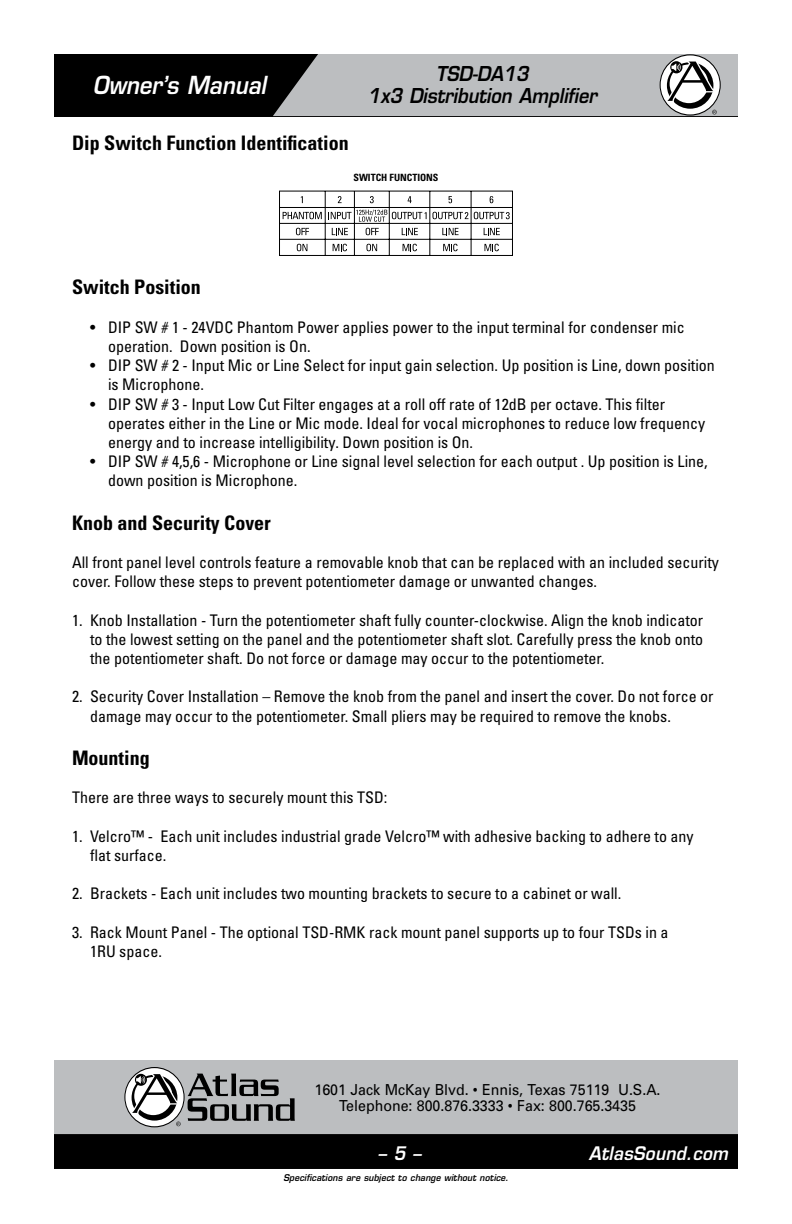
<style>
.page{position:relative;width:792px;height:1224px;background:#fff}
.page>*{position:absolute;margin:0;border:0;box-sizing:border-box;transform-origin:0 0}
.t1{font:italic 600 24.2px "Eurostile LT Std";color:#fff;scale:.9 1}
.t2{font:700 condensed 20px "Univers";color:#000}
.t3{font:italic 600 20px/22px "Eurostile LT Std";color:#000;text-align:center;scale:.9 1}
.t4{font:italic 600 18.2px "Eurostile LT Std";letter-spacing:.015em;color:#fff;scale:.94 1}
.t5{font:condensed 16px/19.2px "Univers";color:#000}
.t6{font:15.2px/16.6px "Univers";color:#000;text-align:center;scale:.94 1}
.t7{font:700 condensed 10px "Univers";color:#000}
.t8{font:italic 600 9px "Eurostile LT Std";letter-spacing:.015em;color:#000;scale:.94 1}
</style>
<div class="page">
<div style="left:54px;top:54px;width:684px;height:62px;background:#000"></div>
<svg style="left:273px;top:54px;width:465px;height:62px;background:#b0b2b4"></svg>
<div style="left:54px;top:1060px;width:684px;height:109px;background:#bcbec0"></div>
<div style="left:54px;top:1134px;width:684px;height:35px;background:#000"></div>
<svg style="left:188px;top:1074px;width:107px;height:47px"></svg>
<svg style="left:124px;top:1067px;width:61px;height:60px"></svg>
<svg style="left:125px;top:1068px;width:59px;height:58px"></svg>
<svg style="left:131px;top:1073px;width:50px;height:53px;background:#a4a4a4"></svg>
<svg style="left:279px;top:190px;width:234px;height:66px"></svg>
<h1 class="t1" style="left:93px;top:70px;width:194px">Owner’s Manual</h1>
<p class="t3" style="left:368px;top:63px;width:256px">TSD-DA13<br>1x3 Distribution Amplifier</p>
<p class="t2" style="left:72px;top:131px;width:278px">Dip Switch Function Identification</p>
<p class="t7" style="left:353px;top:171px;width:87px">SWITCH FUNCTIONS</p>
<p class="t2" style="left:72px;top:275px;width:130px">Switch Position</p>
<p class="t5" style="left:108px;top:317px;width:578px;text-indent:-18px">• DIP SW # 1 - 24VDC Phantom Power applies power to the input terminal for condenser mic operation. Down position is On.</p>
<p class="t5" style="left:108px;top:356px;width:608px;text-indent:-18px">• DIP SW # 2 - Input Mic or Line Select for input gain selection. Up position is Line, down position is Microphone.</p>
<p class="t5" style="left:108px;top:394px;width:599px;text-indent:-18px">• DIP SW # 3 - Input Low Cut Filter engages at a roll off rate of 12dB per octave. This filter operates either in the Line or Mic mode. Ideal for vocal microphones to reduce low frequency energy and to increase intelligibility. Down position is On.</p>
<p class="t5" style="left:108px;top:452px;width:601px;text-indent:-18px">• DIP SW # 4,5,6 - Microphone or Line signal level selection for each output . Up position is Line, down position is Microphone.</p>
<p class="t2" style="left:72px;top:510px;width:200px">Knob and Security Cover</p>
<p class="t5" style="left:72px;top:552px;width:648px">All front panel level controls feature a removable knob that can be replaced with an included security cover. Follow these steps to prevent potentiometer damage or unwanted changes.</p>
<p class="t5" style="left:90px;top:610px;width:615px;text-align:justify;text-indent:-18px">1. Knob Installation - Turn the potentiometer shaft fully counter-clockwise. Align the knob indicator to the lowest setting on the panel and the potentiometer shaft slot. Carefully press the knob onto the potentiometer shaft. Do not force or damage may occur to the potentiometer.</p>
<p class="t5" style="left:90px;top:687px;width:625px;text-indent:-18px">2. Security Cover Installation – Remove the knob from the panel and insert the cover. Do not force or damage may occur to the potentiometer. Small pliers may be required to remove the knobs.</p>
<p class="t2" style="left:72px;top:746px;width:79px">Mounting</p>
<p class="t5" style="left:72px;top:788px;width:317px">There are three ways to securely mount this TSD:</p>
<p class="t5" style="left:90px;top:826px;width:605px;text-indent:-18px">1. Velcro™ - Each unit includes industrial grade Velcro™ with adhesive backing to adhere to any flat surface.</p>
<p class="t5" style="left:72px;top:884px;width:551px">2. Brackets - Each unit includes two mounting brackets to secure to a cabinet or wall.</p>
<p class="t5" style="left:90px;top:922px;width:580px;text-indent:-18px">3. Rack Mount Panel - The optional TSD-RMK rack mount panel supports up to four TSDs in a<br>1RU space.</p>
<p class="t6" style="left:314px;top:1081px;width:370px">1601 Jack McKay Blvd. • Ennis, Texas 75119 U.S.A.<br>Telephone: 800.876.3333 • Fax: 800.765.3435</p>
<p class="t4" style="left:378px;top:1142px;width:47px">– 5 –</p>
<p class="t8" style="left:283px;top:1172px;width:241px">Specifications are subject to change without notice.</p>
<p class="t4" style="left:589px;top:1142px;width:150px">AtlasSound.com</p>
</div>
